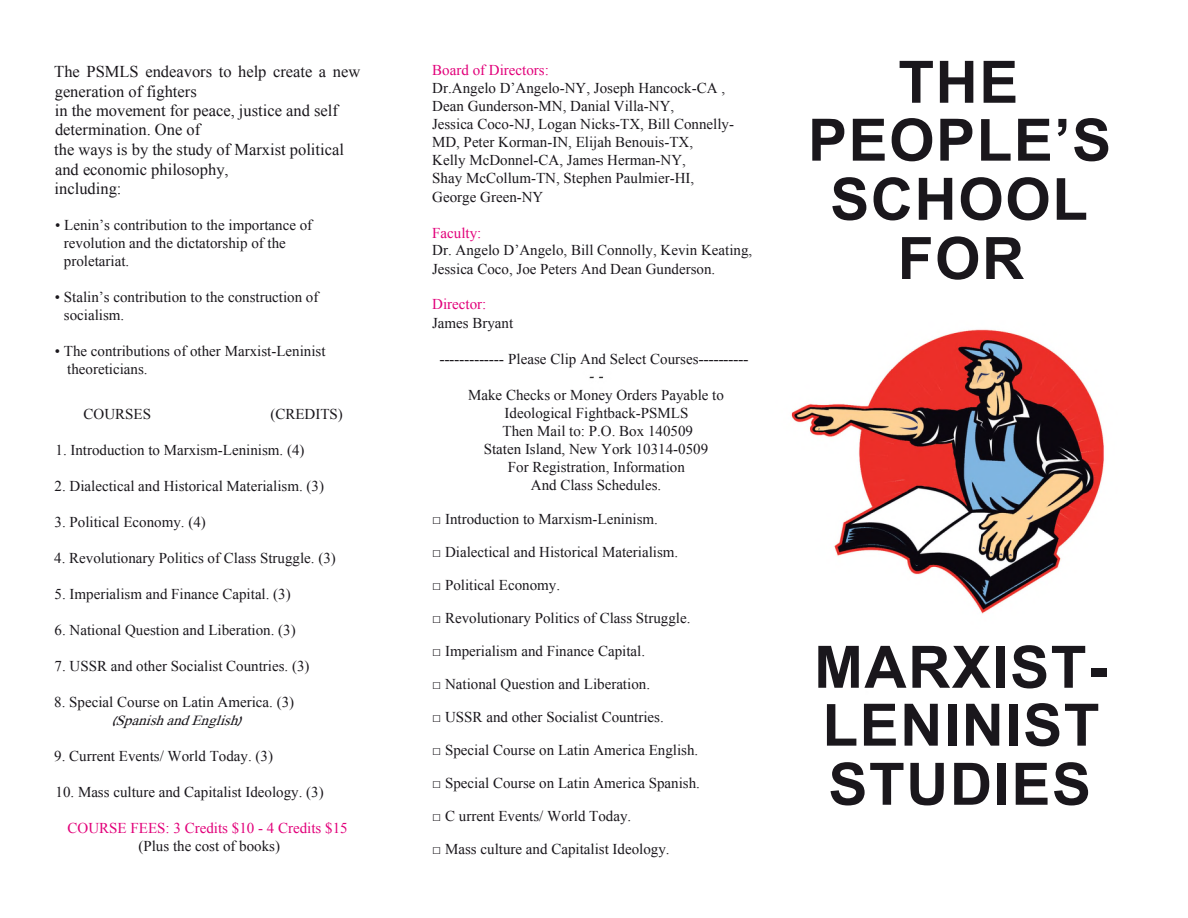
<style>
.page{position:relative;width:1188px;height:918px;background:#fff}
.page>*{position:absolute;margin:0;border:0;box-sizing:border-box;transform-origin:0 0}
.t1{font:700 58.5px/58.8px "Arial";letter-spacing:.025em;color:#1a171c;text-align:center}
.t2{font:16.5px/19.5px "Times New Roman";color:#1a171c}
.t3{font:15px/18px "Times New Roman";color:#1a171c}
.t4{font:15px "Times New Roman";color:#e2007a}
.t5{font:15px "Times New Roman";color:#1a171c;scale:1.07 1}
.t6{font:italic 14.25px "David";color:#1a171c;scale:1.05 1}
</style>
<div class="page">
<img style="left:589px;top:329px;width:515px;height:359px">
<p class="t2" style="left:54px;top:64px;width:307px">The PSMLS endeavors to help create a new generation of fighters<br>in the movement for peace, justice and self determination. One of<br>the ways is by the study of Marxist political and economic philosophy,<br>including:</p>
<p class="t3" style="left:64px;top:218px;width:250px;text-indent:-9px">• Lenin’s contribution to the importance of revolution and the dictatorship of the proletariat.</p>
<p class="t3" style="left:64px;top:289px;width:256px;text-indent:-9px">• Stalin’s contribution to the construction of socialism.</p>
<p class="t3" style="left:67px;top:344px;width:260px;text-indent:-12px">• The contributions of other Marxist-Leninist theoreticians.</p>
<p class="t3" style="left:84px;top:407px;width:69px">COURSES</p>
<p class="t3" style="left:270px;top:407px;width:74px">(CREDITS)</p>
<p class="t3" style="left:56px;top:442px;width:251px">1. Introduction to Marxism-Leninism. (4)</p>
<p class="t3" style="left:55px;top:479px;width:271px">2. Dialectical and Historical Materialism. (3)</p>
<p class="t3" style="left:55px;top:515px;width:153px">3. Political Economy. (4)</p>
<p class="t3" style="left:54px;top:551px;width:283px">4. Revolutionary Politics of Class Struggle. (3)</p>
<p class="t3" style="left:55px;top:587px;width:238px">5. Imperialism and Finance Capital. (3)</p>
<p class="t3" style="left:55px;top:622px;width:243px">6. National Question and Liberation. (3)</p>
<p class="t3" style="left:55px;top:659px;width:257px">7. USSR and other Socialist Countries. (3)</p>
<p class="t3" style="left:54px;top:695px;width:241px">8. Special Course on Latin America. (3)</p>
<p class="t6" style="left:112px;top:715px;width:129px">(Sp anishand English)</p>
<p class="t3" style="left:54px;top:749px;width:220px">9. Current Events/ World Today. (3)</p>
<p class="t3" style="left:56px;top:785px;width:270px">10. Mass culture and Capitalist Ideology. (3)</p>
<p class="t4" style="left:68px;top:823px;width:282px">COURSE FEES: 3 Credits $10 - 4 Credits $15</p>
<p class="t3" style="left:138px;top:839px;width:143px">(Plus the cost of books)</p>
<p class="t4" style="left:432px;top:65px;width:118px">Board of Directors:</p>
<p class="t3" style="left:432px;top:81px;width:304px">Dr.Angelo D’Angelo-NY, Joseph Hancock-CA , Dean Gunderson-MN, Danial Villa-NY,<br>Jessica Coco-NJ, Logan Nicks-TX, Bill Connelly-MD, Peter Korman-IN, Elijah Benouis-TX,<br>Kelly McDonnel-CA, James Herman-NY,<br>Shay McCollum-TN, Stephen Paulmier-HI, George Green-NY</p>
<p class="t4" style="left:432px;top:227px;width:51px">Faculty:</p>
<p class="t3" style="left:432px;top:243px;width:322px">Dr. Angelo D’Angelo, Bill Connolly, Kevin Keating,<br>Jessica Coco, Joe Peters And Dean Gunderson.</p>
<p class="t4" style="left:432px;top:299px;width:56px">Director:</p>
<p class="t3" style="left:432px;top:315px;width:83px">James Bryant</p>
<p class="t5" style="left:440px;top:353px;width:290px">------------- Please Clip And Select Courses----------</p>
<p class="t3" style="left:468px;top:387px;width:257px;text-align:center">Make Checks or Money Orders Payable to<br>Ideological Fightback-PSMLS<br>Then Mail to: P.O. Box 140509<br>Staten Island, New York 10314-0509<br>For Registration, Information<br>And Class Schedules.</p>
<p class="t3" style="left:432px;top:511px;width:227px">□ Introduction to Marxism-Leninism.</p>
<p class="t3" style="left:432px;top:545px;width:248px">□ Dialectical and Historical Materialism.</p>
<p class="t3" style="left:432px;top:577px;width:129px">□ Political Economy.</p>
<p class="t3" style="left:432px;top:610px;width:260px">□ Revolutionary Politics of Class Struggle.</p>
<p class="t3" style="left:432px;top:644px;width:214px">□ Imperialism and Finance Capital.</p>
<p class="t3" style="left:432px;top:676px;width:219px">□ National Question and Liberation.</p>
<p class="t3" style="left:432px;top:709px;width:233px">□ USSR and other Socialist Countries.</p>
<p class="t3" style="left:432px;top:742px;width:268px">□ Special Course on Latin America English.</p>
<p class="t3" style="left:432px;top:775px;width:269px">□ Special Course on Latin America Spanish.</p>
<p class="t3" style="left:432px;top:808px;width:201px">□ C urrent Events/ World Today.</p>
<p class="t3" style="left:432px;top:842px;width:239px">□ Mass culture and Capitalist Ideology.</p>
<h1 class="t1" style="left:808px;top:58px;width:305px">THE<br>PEOPLE’S<br>SCHOOL<br>FOR</h1>
<h1 class="t1" style="left:814px;top:643px;width:295px;text-align:left">MARXIST-<br>LENINIST<br>STUDIES</h1>
</div>
